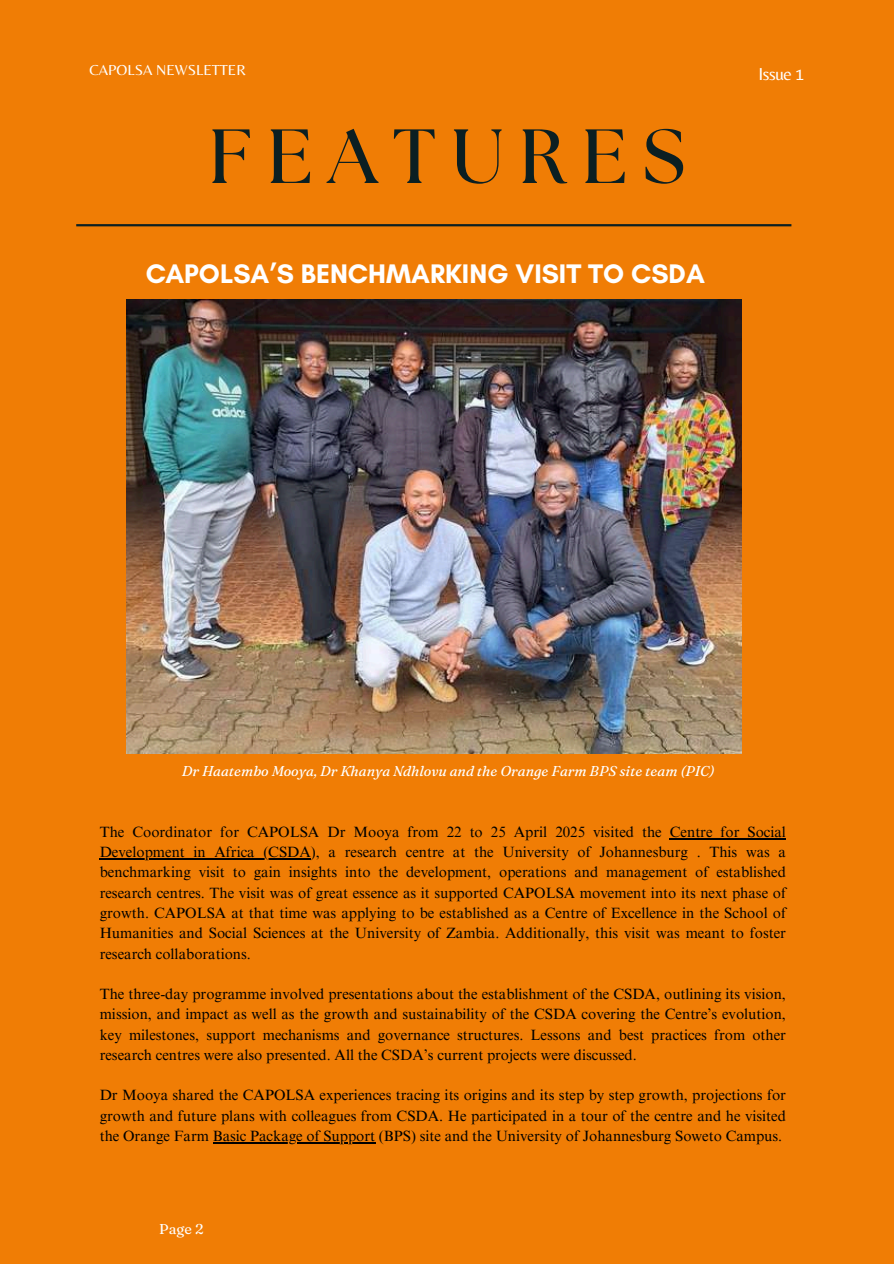
<style>
.page{position:relative;width:894px;height:1264px;background:#fff}
.page>*{position:absolute;margin:0;border:0;box-sizing:border-box;transform-origin:0 0}
.t1{font:700 76.5px "The Seasons";letter-spacing:.2em;color:#0b1f22}
.t2{font:700 27.3px "Glacial Indifference";color:#fff}
.t3{font:18px "Belleza";letter-spacing:-.025em;color:#fff}
.t4{font:15px "Belleza";color:#fff}
.t5{font:14.85px/20.2px "Times NRMT Pro";color:#000;text-align:justify}
.t6{font:italic 14.25px "Fraunces 9 pt";color:#fff}
.t7{font:14.25px "Fraunces 9 pt";color:#fff}
</style>
<div class="page">
<div style="left:0;top:0;width:893px;height:1263px;background:#f07d05"></div>
<hr style="left:76px;top:224px;width:715px;height:2px;background:#0b1f22">
<img style="left:126px;top:299px;width:615px;height:454px">
<hr style="left:669px;top:838px;width:116px;height:1px;background:#000">
<hr style="left:100px;top:858px;width:211px;height:1px;background:#000">
<hr style="left:213px;top:1142px;width:162px;height:1px;background:#000">
<p class="t4" style="left:89px;top:62px;width:158px">CAPOLSA NEWSLETTER</p>
<p class="t3" style="left:758px;top:63px;width:48px">Issue 1</p>
<h1 class="t1" style="left:209px;top:122px;width:477px">FEATURES</h1>
<h2 class="t2" style="left:145px;top:257px;width:561px">CAPOLSA’S BENCHMARKING VISIT TO CSDA</h2>
<p class="t6" style="left:182px;top:762px;width:534px">Dr Haatembo Mooya, Dr Khanya Ndhlovu and the Orange Farm BPS site team (PIC)</p>
<p class="t5" style="left:100px;top:823px;width:687px">The Coordinator for CAPOLSA Dr Mooya from 22 to 25 April 2025 visited the Centre for Social Development in Africa (CSDA), a research centre at the University of Johannesburg . This was a benchmarking visit to gain insights into the development, operations and management of established research centres. The visit was of great essence as it supported CAPOLSA movement into its next phase of growth. CAPOLSA at that time was applying to be established as a Centre of Excellence in the School of Humanities and Social Sciences at the University of Zambia. Additionally, this visit was meant to foster research collaborations.</p>
<p class="t5" style="left:100px;top:985px;width:687px">The three-day programme involved presentations about the establishment of the CSDA, outlining its vision, mission, and impact as well as the growth and sustainability of the CSDA covering the Centre’s evolution, key milestones, support mechanisms and governance structures. Lessons and best practices from other research centres were also presented. All the CSDA’s current projects were discussed.</p>
<p class="t5" style="left:100px;top:1087px;width:687px">Dr Mooya shared the CAPOLSA experiences tracing its origins and its step by step growth, projections for growth and future plans with colleagues from CSDA. He participated in a tour of the centre and he visited the Orange Farm Basic Package of Support (BPS) site and the University of Johannesburg Soweto Campus.</p>
<p class="t7" style="left:159px;top:1220px;width:46px">Page 2</p>
</div>
